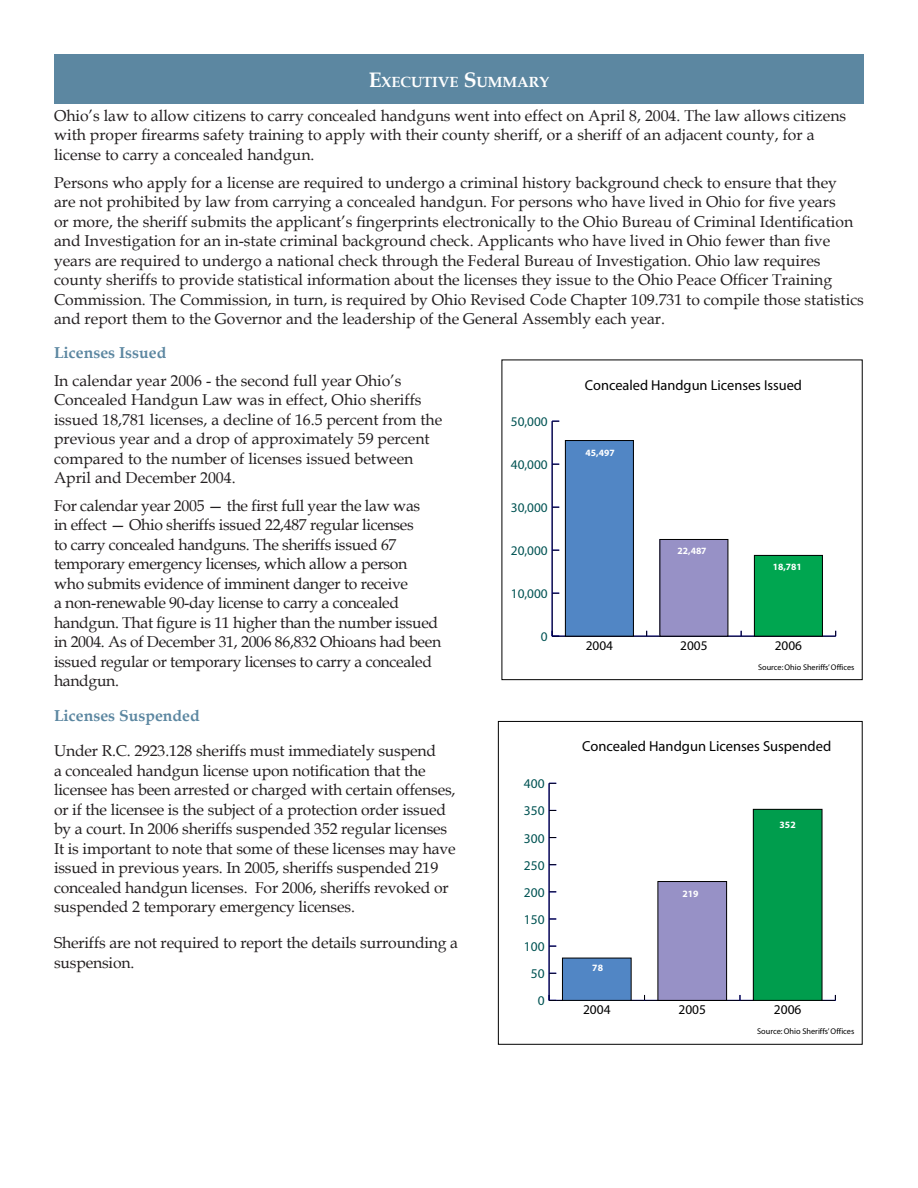
<style>
.page{position:relative;width:918px;height:1188px;background:#fff}
.page>*{position:absolute;margin:0;border:0;box-sizing:border-box;transform-origin:0 0}
.Copy{font:15.75px/19.5px "Book Antiqua";color:#231f20}
.Subtitle{font:15.75px/19.5px "Book Antiqua";letter-spacing:-.01em;color:#231f20}
.Copy-2{font:15.75px/19.5px "Book Antiqua";letter-spacing:-.02em;color:#231f20}
.Subtitle-2{font:700 15.75px "Book Antiqua";color:#5c87a1}
.t1{font:700 14.7px "Book Antiqua";color:#fff}
.t2{font:14.55px "Myriad";color:#000}
.t3{font:14.4px "Myriad";color:#000}
.t4{font:13.35px "Myriad";color:#015353}
.t5{font:13.35px "Myriad";color:#000}
.t6{font:700 9.75px "Myriad";color:#fff}
.t7{font:700 9.6px "Myriad";color:#fff}
.t8{font:8.25px "Myriad";color:#000}
.s1{font-size:21px}
</style>
<div class="page">
<div style="left:54px;top:54px;width:810px;height:50px;background:#5c87a1"></div>
<hr style="left:552px;top:636px;width:284px;height:1px;background:#000">
<hr style="left:552px;top:421px;width:1px;height:215px;background:#000">
<svg style="left:552px;top:631px;width:7px;height:6px"></svg>
<div style="left:565px;top:441px;width:68px;height:195px;background:#5186c5"></div>
<div style="left:565px;top:440px;width:69px;height:196px;border:1px solid #000"></div>
<div style="left:660px;top:539px;width:68px;height:97px;background:#9791c6"></div>
<div style="left:754px;top:555px;width:68px;height:81px;background:#00a650"></div>
<div style="left:754px;top:555px;width:69px;height:81px;border:1px solid #000"></div>
<hr style="left:549px;top:1000px;width:286px;height:1px;background:#000">
<hr style="left:549px;top:783px;width:1px;height:217px;background:#000">
<svg style="left:549px;top:995px;width:7px;height:6px"></svg>
<div style="left:562px;top:958px;width:69px;height:42px;background:#5186c5"></div>
<div style="left:562px;top:958px;width:69px;height:43px;border:1px solid #000"></div>
<div style="left:658px;top:882px;width:69px;height:118px;background:#9791c6"></div>
<div style="left:658px;top:881px;width:69px;height:120px;border:1px solid #000"></div>
<div style="left:753px;top:809px;width:69px;height:191px;background:#009d4d"></div>
<div style="left:753px;top:809px;width:69px;height:192px;border:1px solid #000"></div>
<div style="left:498px;top:721px;width:365px;height:324px;border:1px solid #000"></div>
<p class="t1" style="left:369px;top:72px;width:182px"><span class="s1">E</span>xecutive <span class="s1">S</span>ummary</p>
<p class="Copy" style="left:54px;top:105px;width:794px">Ohio’s law to allow citizens to carry concealed handguns went into effect on April 8, 2004. The law allows citizens with proper firearms safety training to apply with their county sheriff, or a sheriff of an adjacent county, for a license to carry a concealed handgun.</p>
<p class="Copy" style="left:54px;top:172px;width:812px">Persons who apply for a license are required to undergo a criminal history background check to ensure that they<br>are not prohibited by law from carrying a concealed handgun. For persons who have lived in Ohio for five years<br>or more, the sheriff submits the applicant’s fingerprints electronically to the Ohio Bureau of Criminal Identification and Investigation for an in-state criminal background check. Applicants who have lived in Ohio fewer than five years are required to undergo a national check through the Federal Bureau of Investigation. Ohio law requires county sheriffs to provide statistical information about the licenses they issue to the Ohio Peace Officer Training Commission. The Commission, in turn, is required by Ohio Revised Code Chapter 109.731 to compile those statistics and report them to the Governor and the leadership of the General Assembly each year.</p>
<p class="Subtitle-2" style="left:54px;top:342px;width:114px">Licenses Issued</p>
<p class="Copy" style="left:54px;top:370px;width:390px">In calendar year 2006 - the second full year Ohio’s Concealed Handgun Law was in effect, Ohio sheriffs issued 18,781 licenses, a decline of 16.5 percent from the previous year and a drop of approximately 59 percent compared to the number of licenses issued between April and December 2004.</p>
<p class="Copy-2" style="left:54px;top:495px;width:389px">For calendar year 2005 — the first full year the law was<br>in effect — Ohio sheriffs issued 22,487 regular licenses<br>to carry concealed handguns. The sheriffs issued 67 temporary emergency licenses, which allow a person who submits evidence of imminent danger to receive<br>a non-renewable 90-day license to carry a concealed handgun. That figure is 11 higher than the number issued in 2004. As of December 31, 2006 86,832 Ohioans had been issued regular or temporary licenses to carry a concealed handgun.</p>
<p class="Subtitle-2" style="left:54px;top:705px;width:147px">Licenses Suspended</p>
<p class="Subtitle" style="left:54px;top:741px;width:403px">Under R.C. 2923.128 sheriffs must immediately suspend<br>a concealed handgun license upon notification that the licensee has been arrested or charged with certain offenses, or if the licensee is the subject of a protection order issued by a court. In 2006 sheriffs suspended 352 regular licenses It is important to note that some of these licenses may have issued in previous years. In 2005, sheriffs suspended 219 concealed handgun licenses. For 2006, sheriffs revoked or suspended 2 temporary emergency licenses.</p>
<p class="Subtitle" style="left:54px;top:933px;width:406px">Sheriffs are not required to report the details surrounding a suspension.</p>
<p class="t3" style="left:585px;top:378px;width:219px">Concealed Handgun Licenses Issued</p>
<p class="t4" style="left:511px;top:415px;width:38px">50,000</p>
<p class="t7" style="left:586px;top:447px;width:31px">45,497</p>
<p class="t4" style="left:511px;top:458px;width:38px">40,000</p>
<p class="t4" style="left:511px;top:501px;width:38px">30,000</p>
<p class="t4" style="left:511px;top:544px;width:38px">20,000</p>
<p class="t7" style="left:678px;top:546px;width:31px">22,487</p>
<p class="t7" style="left:773px;top:562px;width:31px">18,781</p>
<p class="t4" style="left:511px;top:587px;width:38px">10,000</p>
<p class="t4" style="left:541px;top:630px;width:8px">0</p>
<p class="t5" style="left:586px;top:638px;width:29px">2004</p>
<p class="t5" style="left:680px;top:638px;width:29px">2005</p>
<p class="t5" style="left:775px;top:638px;width:29px">2006</p>
<p class="t8" style="left:758px;top:663px;width:98px">Source: Ohio Sheriffs’ Offices</p>
<p class="t2" style="left:582px;top:739px;width:251px">Concealed Handgun Licenses Suspended</p>
<p class="t4" style="left:524px;top:777px;width:22px">400</p>
<p class="t4" style="left:524px;top:804px;width:22px">350</p>
<p class="t6" style="left:780px;top:820px;width:18px">352</p>
<p class="t4" style="left:524px;top:832px;width:22px">300</p>
<p class="t4" style="left:524px;top:859px;width:22px">250</p>
<p class="t4" style="left:524px;top:886px;width:22px">200</p>
<p class="t6" style="left:683px;top:888px;width:18px">219</p>
<p class="t4" style="left:524px;top:913px;width:22px">150</p>
<p class="t4" style="left:524px;top:940px;width:22px">100</p>
<p class="t6" style="left:592px;top:963px;width:12px">78</p>
<p class="t4" style="left:531px;top:967px;width:15px">50</p>
<p class="t4" style="left:538px;top:994px;width:8px">0</p>
<p class="t5" style="left:583px;top:1003px;width:29px">2004</p>
<p class="t5" style="left:678px;top:1003px;width:29px">2005</p>
<p class="t5" style="left:774px;top:1003px;width:29px">2006</p>
<p class="t8" style="left:757px;top:1027px;width:99px">Source: Ohio Sheriffs’ Offices</p>
</div>
